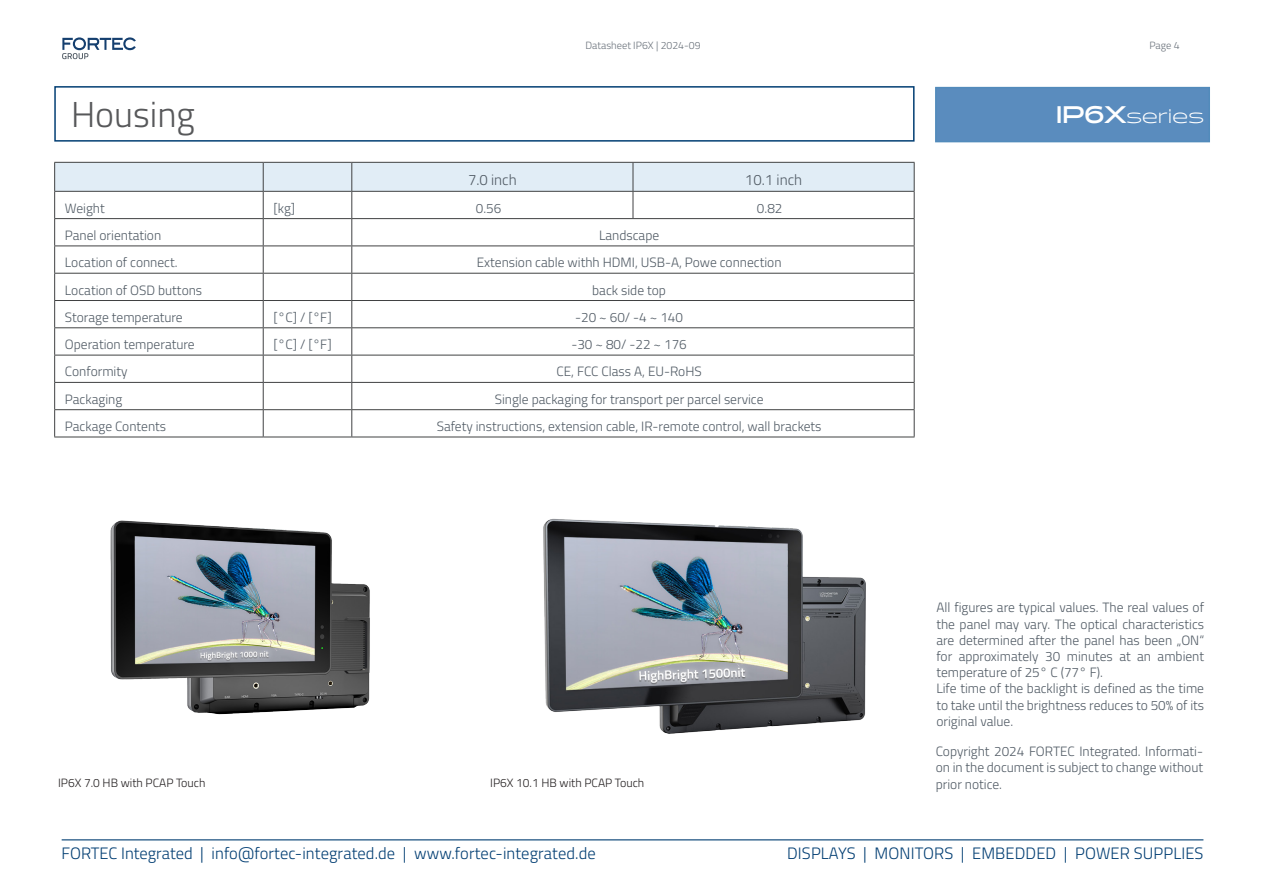
<style>
.page{position:relative;width:1263px;height:893px;background:#fff}
.page>*{position:absolute;margin:0;border:0;box-sizing:border-box;transform-origin:0 0}
.t1{font:300 36px "Titillium Web";color:#57585a}
.t2{font:300 19.5px "Halogen";color:#fff}
.t3{font:300 16.5px "Titillium Web";letter-spacing:.005em;color:#023e73}
.Tabellentext_normal_Datenblatt{font:300 15px "Titillium Web";color:#505a64}
.Tabelle_Datenblatt{font:300 13.5px/16.2px "Titillium Web";color:#505a64;text-align:justify}
.t4{font:300 12px "Titillium Web";color:#231f20}
.t5{font:300 10.5px "Titillium Web";color:#69717a}
.s1{font-weight:700;font-size:24px}
</style>
<div class="page">
<svg style="left:62px;top:37px;width:74px;height:22px"></svg>
<hr style="left:62px;top:839px;width:1141px;height:2px;background:#023e73">
<div style="left:935px;top:87px;width:275px;height:55px;background:#5a8cbe"></div>
<div style="left:54px;top:86px;width:860px;height:56px;border:2px solid #023e73"></div>
<svg style="left:54px;top:162px;width:861px;height:275px"></svg>
<hr style="left:54px;top:437px;width:209px;height:1px;background:#414243">
<hr style="left:263px;top:437px;width:89px;height:1px;background:#414243">
<hr style="left:352px;top:437px;width:281px;height:1px;background:#414243">
<hr style="left:633px;top:437px;width:281px;height:1px;background:#414243">
<hr style="left:54px;top:162px;width:209px;height:1px;background:#414243">
<hr style="left:263px;top:162px;width:89px;height:1px;background:#414243">
<hr style="left:352px;top:162px;width:281px;height:1px;background:#414243">
<hr style="left:633px;top:162px;width:281px;height:1px;background:#414243">
<img style="left:110px;top:520px;width:260px;height:195px">
<img style="left:543px;top:518px;width:323px;height:216px">
<p class="t1" style="left:71px;top:89px;width:125px">Housing</p>
<p class="t5" style="left:585px;top:38px;width:117px">Datasheet IP6X | 2024-09</p>
<p class="t5" style="left:1149px;top:38px;width:32px">Page 4</p>
<p class="Tabellentext_normal_Datenblatt" style="left:468px;top:169px;width:50px">7.0 inch</p>
<p class="Tabellentext_normal_Datenblatt" style="left:745px;top:169px;width:59px">10.1 inch</p>
<p class="t2" style="left:1056px;top:105px;width:149px"><span class="s1">IP6X</span>series</p>
<p class="Tabelle_Datenblatt" style="left:65px;top:199px;width:41px">Weight</p>
<p class="Tabelle_Datenblatt" style="left:273px;top:199px;width:23px">[kg]</p>
<p class="Tabelle_Datenblatt" style="left:476px;top:199px;width:27px">0.56</p>
<p class="Tabelle_Datenblatt" style="left:757px;top:199px;width:27px">0.82</p>
<p class="Tabelle_Datenblatt" style="left:65px;top:226px;width:98px">Panel orientation</p>
<p class="Tabelle_Datenblatt" style="left:599px;top:226px;width:62px">Landscape</p>
<p class="Tabelle_Datenblatt" style="left:65px;top:254px;width:114px">Location of connect.</p>
<p class="Tabelle_Datenblatt" style="left:477px;top:254px;width:306px">Extension cable withh HDMI, USB-A, Powe connection</p>
<p class="Tabelle_Datenblatt" style="left:65px;top:281px;width:139px">Location of OSD buttons</p>
<p class="Tabelle_Datenblatt" style="left:592px;top:281px;width:75px">back side top</p>
<p class="Tabelle_Datenblatt" style="left:65px;top:308px;width:119px">Storage temperature</p>
<p class="Tabelle_Datenblatt" style="left:273px;top:308px;width:60px">[°C] / [°F]</p>
<p class="Tabelle_Datenblatt" style="left:575px;top:308px;width:109px">-20 ~ 60/ -4 ~ 140</p>
<p class="Tabelle_Datenblatt" style="left:65px;top:336px;width:131px">Operation temperature</p>
<p class="Tabelle_Datenblatt" style="left:273px;top:336px;width:60px">[°C] / [°F]</p>
<p class="Tabelle_Datenblatt" style="left:571px;top:336px;width:117px">-30 ~ 80/ -22 ~ 176</p>
<p class="Tabelle_Datenblatt" style="left:65px;top:363px;width:64px">Conformity</p>
<p class="Tabelle_Datenblatt" style="left:556px;top:363px;width:147px">CE, FCC Class A, EU-RoHS</p>
<p class="Tabelle_Datenblatt" style="left:65px;top:390px;width:59px">Packaging</p>
<p class="Tabelle_Datenblatt" style="left:495px;top:390px;width:270px">Single packaging for transport per parcel service</p>
<p class="Tabelle_Datenblatt" style="left:65px;top:417px;width:103px">Package Contents</p>
<p class="Tabelle_Datenblatt" style="left:437px;top:417px;width:386px">Safety instructions, extension cable, IR-remote control, wall brackets</p>
<p class="t4" style="left:58px;top:774px;width:149px">IP6X 7.0 HB with PCAP Touch</p>
<p class="t4" style="left:490px;top:774px;width:156px">IP6X 10.1 HB with PCAP Touch</p>
<p class="Tabelle_Datenblatt" style="left:936px;top:599px;width:269px">All figures are typical values. The real values of the panel may vary. The optical characteristics are determined after the panel has been „ON“ for approximately 30 minutes at an ambient temperature of 25° C (77° F).</p>
<p class="Tabelle_Datenblatt" style="left:936px;top:680px;width:269px">Life time of the backlight is defined as the time to take until the brightness reduces to 50% of its original value.</p>
<p class="Tabelle_Datenblatt" style="left:936px;top:743px;width:269px">Copyright 2024 FORTEC Integrated. Informati&shy;on in the document is subject to change without prior notice.</p>
<p class="t3" style="left:62px;top:841px;width:536px">FORTEC Integrated | info@fortec-integrated.de | www.fortec-integrated.de</p>
<p class="t3" style="left:787px;top:841px;width:418px">DISPLAYS | MONITORS | EMBEDDED | POWER SUPPLIES</p>
</div>
